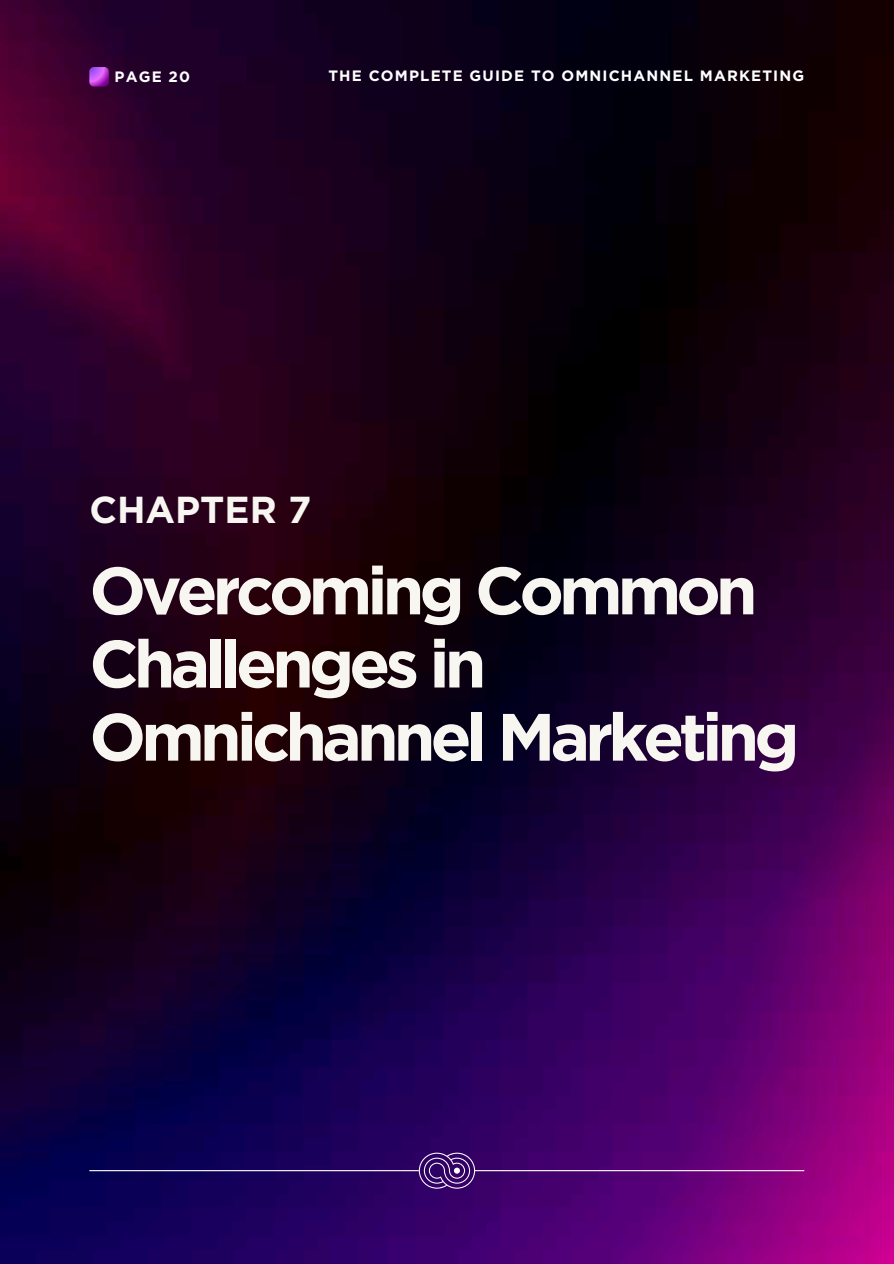
<style>
.page{position:relative;width:894px;height:1264px;background:#fff}
.page>*{position:absolute;margin:0;border:0;box-sizing:border-box;transform-origin:0 0}
.t1{font:700 66.75px/73.2px "Gotham";letter-spacing:-.07em;color:#f8f6f1}
.t2{font:700 37.5px "Gotham";color:#f8f6f1}
.t3{font:700 15px "Gotham";letter-spacing:.075em;color:#fff}
</style>
<div class="page">
<img style="left:0;top:0;width:893px;height:1263px">
<svg style="left:418px;top:1152px;width:57px;height:36px"></svg>
<hr style="left:474px;top:1170px;width:330px;height:1px;background:#fff">
<hr style="left:89px;top:1170px;width:329px;height:1px;background:#fff">
<svg style="left:89px;top:67px;width:20px;height:20px"></svg>
<p class="t3" style="left:114px;top:67px;width:77px">PAGE 20</p>
<p class="t3" style="left:328px;top:67px;width:477px">THE COMPLETE GUIDE TO OMNICHANNEL MARKETING</p>
<p class="t2" style="left:89px;top:486px;width:223px">CHAPTER 7</p>
<p class="t1" style="left:89px;top:552px;width:711px">Overcoming Common<br>Challenges in<br>Omnichannel Marketing</p>
</div>
